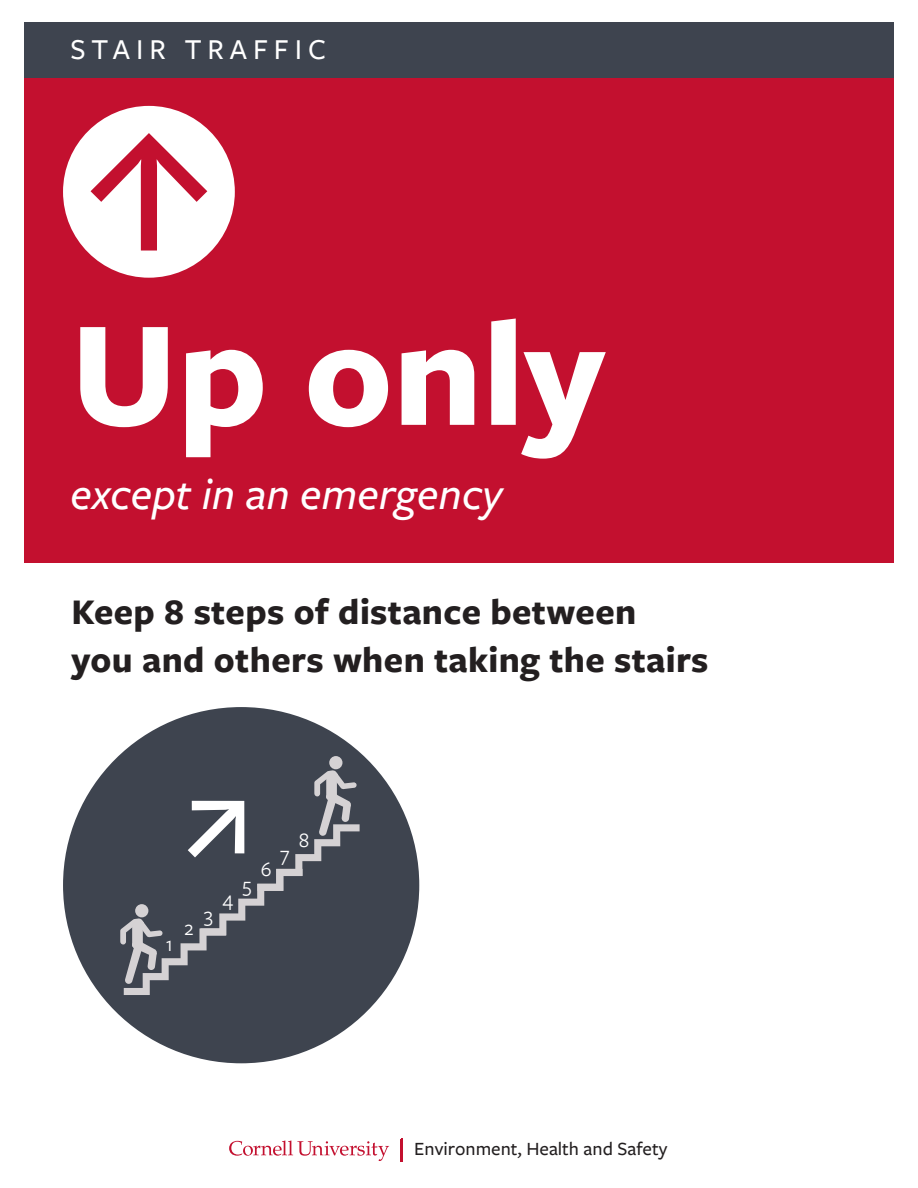
<style>
.page{position:relative;width:918px;height:1188px;background:#fff}
.page>*{position:absolute;margin:0;border:0;box-sizing:border-box;transform-origin:0 0}
.t1{font:700 156.45px "Freight Sans Pro";color:#fff}
.t2{font:italic 500 45.15px "Freight Sans Pro";color:#fff}
.t3{font:700 37.5px/48px "Freight Sans Pro";letter-spacing:.01em;color:#231f20}
.t4{font:500 30px "Freight Sans Pro";letter-spacing:.2em;color:#fff}
.t5{font:21.45px "Freight Sans Pro";color:#fff}
.t6{font:500 19.35px "Freight Sans Pro";color:#231f20}
</style>
<div class="page">
<div style="left:24px;top:75px;width:870px;height:488px;background:#c3102f"></div>
<div style="left:24px;top:22px;width:870px;height:56px;background:#3e444f"></div>
<div style="left:63px;top:106px;width:172px;height:172px;background:#fff;border-radius:50%"></div>
<svg style="left:91px;top:133px;width:116px;height:118px"></svg>
<div style="left:63px;top:707px;width:356px;height:356px;background:#3e444f;border-radius:50%"></div>
<div style="left:329px;top:756px;width:13px;height:13px;background:#d5d2d4;border-radius:50%"></div>
<svg style="left:120px;top:770px;width:240px;height:225px"></svg>
<svg style="left:229px;top:1140px;width:160px;height:21px"></svg>
<hr style="left:400px;top:1139px;width:2px;height:23px;background:#c3102f">
<p class="t4" style="left:71px;top:29px;width:257px">STAIR TRAFFIC</p>
<h1 class="t1" style="left:71px;top:266px;width:536px">Up only</h1>
<p class="t2" style="left:71px;top:465px;width:433px">except in an emergency</p>
<p class="t3" style="left:71px;top:587px;width:639px">Keep 8 steps of distance between<br>you and others when taking the stairs</p>
<p class="t5" style="left:166px;top:930px;width:9px">1</p>
<p class="t5" style="left:184px;top:914px;width:11px">2</p>
<p class="t5" style="left:204px;top:901px;width:11px">3</p>
<p class="t5" style="left:222px;top:885px;width:12px">4</p>
<p class="t5" style="left:242px;top:871px;width:11px">5</p>
<p class="t5" style="left:261px;top:855px;width:12px">6</p>
<p class="t5" style="left:280px;top:840px;width:11px">7</p>
<p class="t5" style="left:299px;top:826px;width:12px">8</p>
<p class="t6" style="left:414px;top:1136px;width:255px">Environment, Health and Safety</p>
</div>
